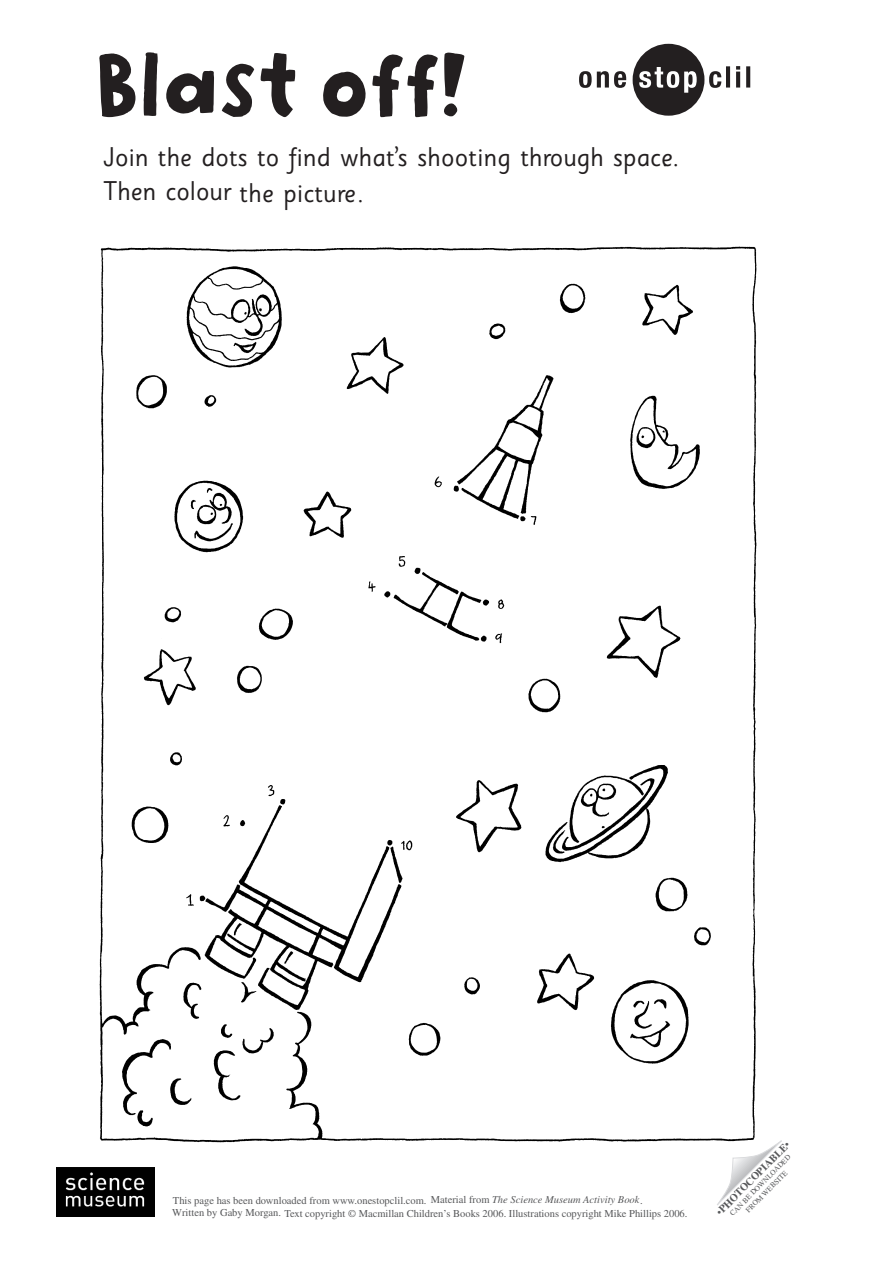
<style>
.page{position:relative;width:893px;height:1263px;background:#fff}
.page>*{position:absolute;margin:0;border:0;box-sizing:border-box;transform-origin:0 0}
.t1{font:82.5px "Slappy Inline";letter-spacing:-.04em;color:#231f20}
.t2{font:27px/36px "Sassoon Sans";letter-spacing:.005em;color:#231f20}
.t3{font:10.5px "Times LT Std";color:#57585a}
.t4{font:700 10.5px "Times LT Std";color:#57585a}
.t5{font:7.5px/9px "Times LT Std";color:#57585a;text-align:center}
.s1{font-style:italic}
.s2{font-weight:400}
</style>
<div class="page">
<div style="left:633px;top:44px;width:71px;height:72px;background:#231f20;border-radius:50%"></div>
<svg style="left:579px;top:71px;width:47px;height:17px"></svg>
<svg style="left:639px;top:67px;width:58px;height:26px"></svg>
<svg style="left:709px;top:66px;width:41px;height:22px"></svg>
<img style="left:99px;top:246px;width:658px;height:897px">
<svg style="left:717px;top:1141px;width:65px;height:64px"></svg>
<img style="left:56px;top:1167px;width:99px;height:49px">
<h1 class="t1" style="left:94px;top:49px;width:379px">Blast off!</h1>
<h2 class="t2" style="left:103px;top:142px;width:578px">Join the dot s to find what s shooting through space. .<br>Then colour the picture.</h2>
<h2 class="t2" style="left:394px;top:142px;width:7px">’</h2>
<p class="t3" style="left:173px;top:1197px;width:471px">This page has been downloaded from www.onestopclil.com. Material from <span class="s1">The Science Museum Activity Book</span>.</p>
<p class="t3" style="left:172px;top:1209px;width:517px">Written by Gaby Morgan. Text copyright © Macmillan Children’s Books 2006. Illustrations copyright Mike Phillips 2006.</p>
<p class="t4" style="left:715px;top:1210px;width:101px;rotate:-45deg"><span class="s2">•</span>PHOTOCOPIABLE<span class="s2">•</span></p>
<p class="t5" style="left:728px;top:1211px;width:84px;rotate:-45deg">CAN BE DOWNLOADED<br>FROM WEBSITE</p>
<p class="t3" style="left:751px;top:1182px;width:4px">.</p>
</div>
